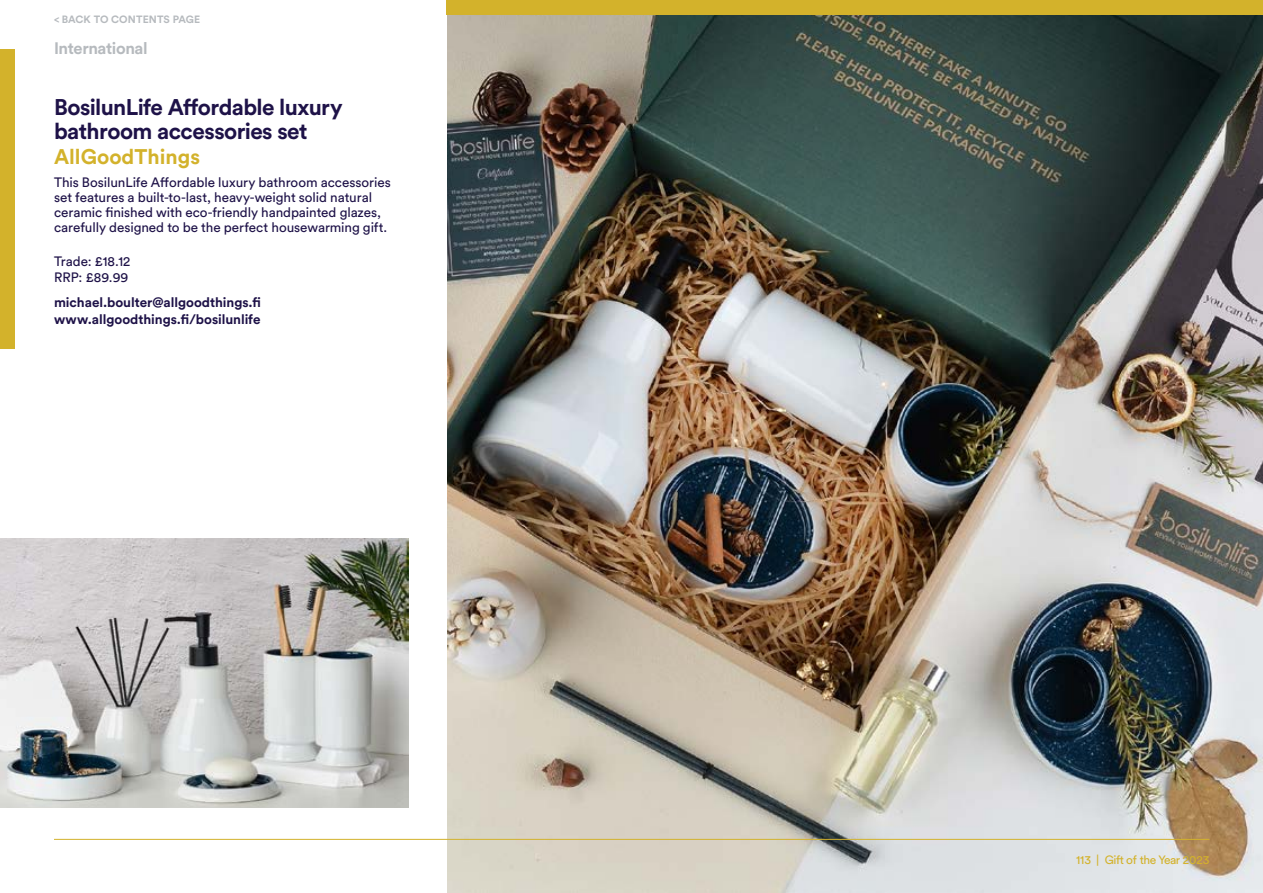
<style>
.page{position:relative;width:1263px;height:893px;background:#fff}
.page>*{position:absolute;margin:0;border:0;box-sizing:border-box;transform-origin:0 0}
.t1{font:700 22.5px/24px "Circular Std";letter-spacing:-.025em;color:#1e1248}
.t2{font:700 21px "Circular Std";color:#d3b22b}
.t3{font:700 16.5px "Circular Std";letter-spacing:-.025em;color:#b6babe}
.t4{font:13.5px/15px "Circular Std";letter-spacing:-.005em;color:#1e1248}
.t5{font:700 13.5px/16.5px "Circular Std";letter-spacing:-.005em;color:#1e1248}
.t6{font:12px "Circular Std";letter-spacing:-.03em;color:#d3b22b}
.t7{font:700 10.5px "Circular Std";letter-spacing:.01em;color:#b6babe}
</style>
<div class="page">
<img style="left:446px;top:15px;width:817px;height:878px">
<img style="left:0;top:539px;width:409px;height:269px">
<hr style="left:54px;top:839px;width:1155px;height:1px;background:#d3b22b">
<div style="left:446px;top:0;width:817px;height:15px;background:#d3b22b"></div>
<div style="left:0;top:49px;width:15px;height:299px;background:#d3b22b"></div>
<p class="t7" style="left:54px;top:13px;width:148px">&lt; BACK TO CONTENTS PAGE</p>
<p class="t3" style="left:54px;top:38px;width:95px">International</p>
<h1 class="t1" style="left:54px;top:94px;width:290px">BosilunLife Affordable luxury bathroom accessories set</h1>
<h2 class="t2" style="left:54px;top:143px;width:148px">AllGoodThings</h2>
<p class="t4" style="left:54px;top:175px;width:338px">This BosilunLife Affordable luxury bathroom accessories set features a built-to-last, heavy-weight solid natural ceramic finished with eco-friendly handpainted glazes, carefully designed to be the perfect housewarming gift.</p>
<p class="t4" style="left:54px;top:253px;width:78px;line-height:16.5px">Trade: £18.12<br>RRP: £89.99</p>
<p class="t5" style="left:54px;top:294px;width:209px">michael.boulter@allgoodthings.fi www.allgoodthings.fi/bosilunlife</p>
<p class="t6" style="left:1076px;top:852px;width:135px">113 | Gift of the Year 2023</p>
</div>
